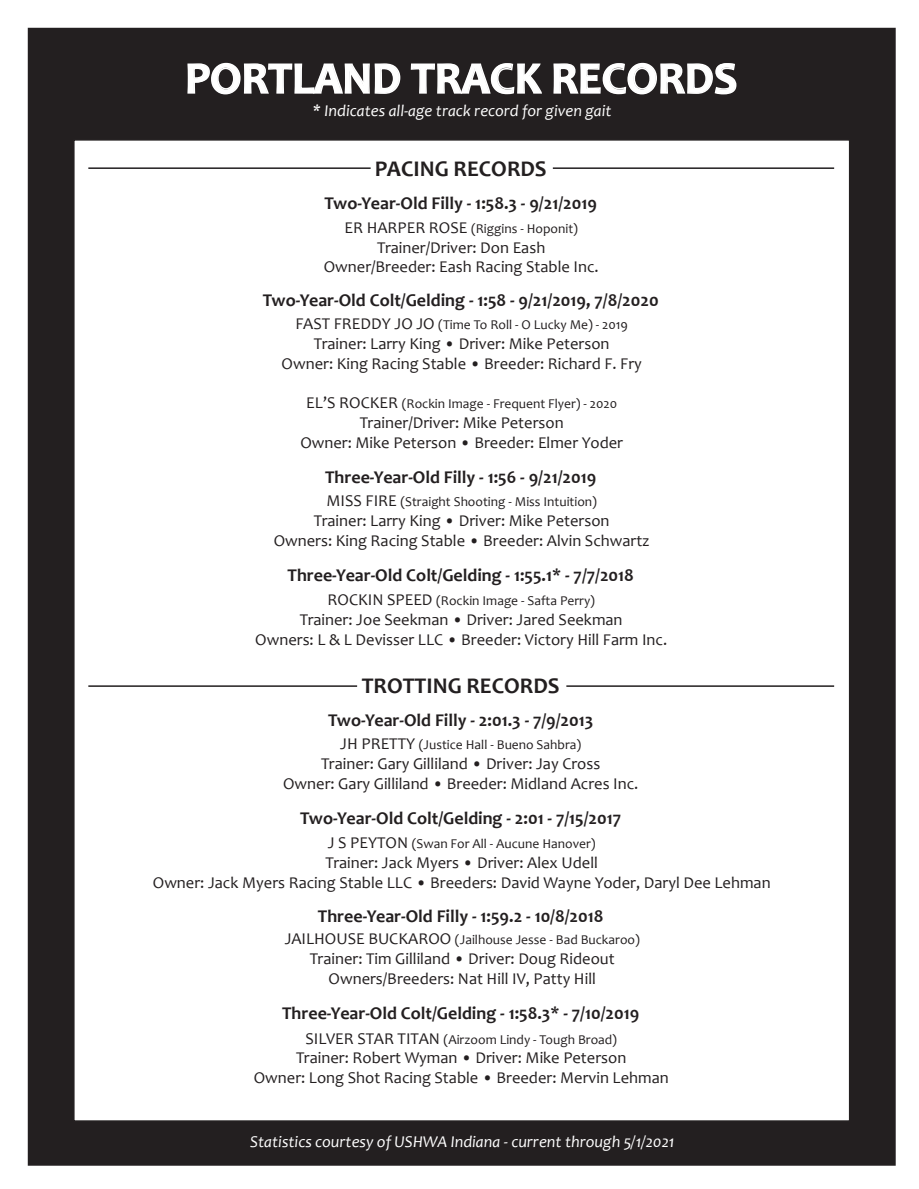
<style>
.page{position:relative;width:919px;height:1189px;background:#fff}
.page>*{position:absolute;margin:0;border:0;box-sizing:border-box;transform-origin:0 0}
.t1{font:700 45px "Candara";color:#fff}
.t2{font:700 22.5px "Candara";color:#231f20}
.t3{font:700 18px "Candara";color:#231f20}
.t4{font:16.5px/19.8px "Candara";color:#231f20;text-align:center}
.t5{font:italic 16.5px "Candara";color:#fff}
.t6{font:13.5px "Candara";color:#231f20}
.s1{font-size:16.5px}
</style>
<div class="page">
<div style="left:29px;top:29px;width:864px;height:1134px;background:#231f20"></div>
<div style="left:74px;top:140px;width:775px;height:980px;background:#fff"></div>
<svg style="left:88px;top:167px;width:747px;height:2px"></svg>
<div style="left:370px;top:155px;width:182px;height:26px;background:#fff"></div>
<svg style="left:88px;top:685px;width:747px;height:2px"></svg>
<div style="left:357px;top:674px;width:209px;height:26px;background:#fff"></div>
<h1 class="t1" style="left:185px;top:50px;width:553px">PORTLAND TRACK RECORDS</h1>
<p class="t5" style="left:313px;top:100px;width:300px">* Indicates all-age track record for given gait</p>
<h2 class="t2" style="left:374px;top:154px;width:173px">PACING RECORDS</h2>
<p class="t3" style="left:324px;top:191px;width:274px">Two-Year-Old Filly - 1:58.3 - 9/21/2019</p>
<p class="t6" style="left:344px;top:220px;width:235px"><span class="s1">ER HARPER ROSE</span> (Riggins - Hoponit)</p>
<p class="t4" style="left:323px;top:237px;width:276px">Trainer/Driver: Don Eash<br>Owner/Breeder: Eash Racing Stable Inc.</p>
<p class="t3" style="left:262px;top:289px;width:397px">Two-Year-Old Colt/Gelding - 1:58 - 9/21/2019, 7/8/2020</p>
<p class="t6" style="left:295px;top:316px;width:334px"><span class="s1">FAST FREDDY JO JO</span> (Time To Roll - O Lucky Me) - 2019</p>
<p class="t4" style="left:281px;top:333px;width:361px">Trainer: Larry King • Driver: Mike Peterson<br>Owner: King Racing Stable • Breeder: Richard F. Fry</p>
<p class="t6" style="left:306px;top:395px;width:312px"><span class="s1">EL’S ROCKER</span> (Rockin Image - Frequent Flyer) - 2020</p>
<p class="t4" style="left:300px;top:412px;width:324px">Trainer/Driver: Mike Peterson<br>Owner: Mike Peterson • Breeder: Elmer Yoder</p>
<p class="t3" style="left:325px;top:466px;width:272px">Three-Year-Old Filly - 1:56 - 9/21/2019</p>
<p class="t6" style="left:326px;top:493px;width:272px"><span class="s1">MISS FIRE</span> (Straight Shooting - Miss Intuition)</p>
<p class="t4" style="left:273px;top:510px;width:377px">Trainer: Larry King • Driver: Mike Peterson<br>Owners: King Racing Stable • Breeder: Alvin Schwartz</p>
<p class="t3" style="left:287px;top:563px;width:348px">Three-Year-Old Colt/Gelding - 1:55.1* - 7/7/2018</p>
<p class="t6" style="left:327px;top:592px;width:269px"><span class="s1">ROCKIN SPEED</span> (Rockin Image - Safta Perry)</p>
<p class="t4" style="left:255px;top:609px;width:413px">Trainer: Joe Seekman • Driver: Jared Seekman<br>Owners: L &amp; L Devisser LLC • Breeder: Victory Hill Farm Inc.</p>
<h2 class="t2" style="left:361px;top:671px;width:199px">TROTTING RECORDS</h2>
<p class="t3" style="left:328px;top:709px;width:267px">Two-Year-Old Filly - 2:01.3 - 7/9/2013</p>
<p class="t6" style="left:340px;top:736px;width:242px"><span class="s1">JH PRETTY</span> (Justice Hall - Bueno Sahbra)</p>
<p class="t4" style="left:283px;top:753px;width:356px">Trainer: Gary Gilliland • Driver: Jay Cross<br>Owner: Gary Gilliland • Breeder: Midland Acres Inc.</p>
<p class="t3" style="left:300px;top:806px;width:322px">Two-Year-Old Colt/Gelding - 2:01 - 7/15/2017</p>
<p class="t6" style="left:327px;top:835px;width:269px"><span class="s1">J S PEYTON</span> (Swan For All - Aucune Hanover)</p>
<p class="t4" style="left:153px;top:852px;width:619px">Trainer: Jack Myers • Driver: Alex Udell<br>Owner: Jack Myers Racing Stable LLC • Breeders: David Wayne Yoder, Daryl Dee Lehman</p>
<p class="t3" style="left:318px;top:904px;width:287px">Three-Year-Old Filly - 1:59.2 - 10/8/2018</p>
<p class="t6" style="left:284px;top:931px;width:356px"><span class="s1">JAILHOUSE BUCKAROO</span> (Jailhouse Jesse - Bad Buckaroo)</p>
<p class="t4" style="left:309px;top:948px;width:306px">Trainer: Tim Gilliland • Driver: Doug Rideout<br>Owners/Breeders: Nat Hill IV, Patty Hill</p>
<p class="t3" style="left:282px;top:1001px;width:358px">Three-Year-Old Colt/Gelding - 1:58.3* - 7/10/2019</p>
<p class="t6" style="left:305px;top:1030px;width:313px"><span class="s1">SILVER STAR TITAN</span> (Airzoom Lindy - Tough Broad)</p>
<p class="t4" style="left:254px;top:1047px;width:416px">Trainer: Robert Wyman • Driver: Mike Peterson<br>Owner: Long Shot Racing Stable • Breeder: Mervin Lehman</p>
<p class="t5" style="left:250px;top:1130px;width:426px">Statistics courtesy of USHWA Indiana - current through 5/1/2021</p>
</div>
